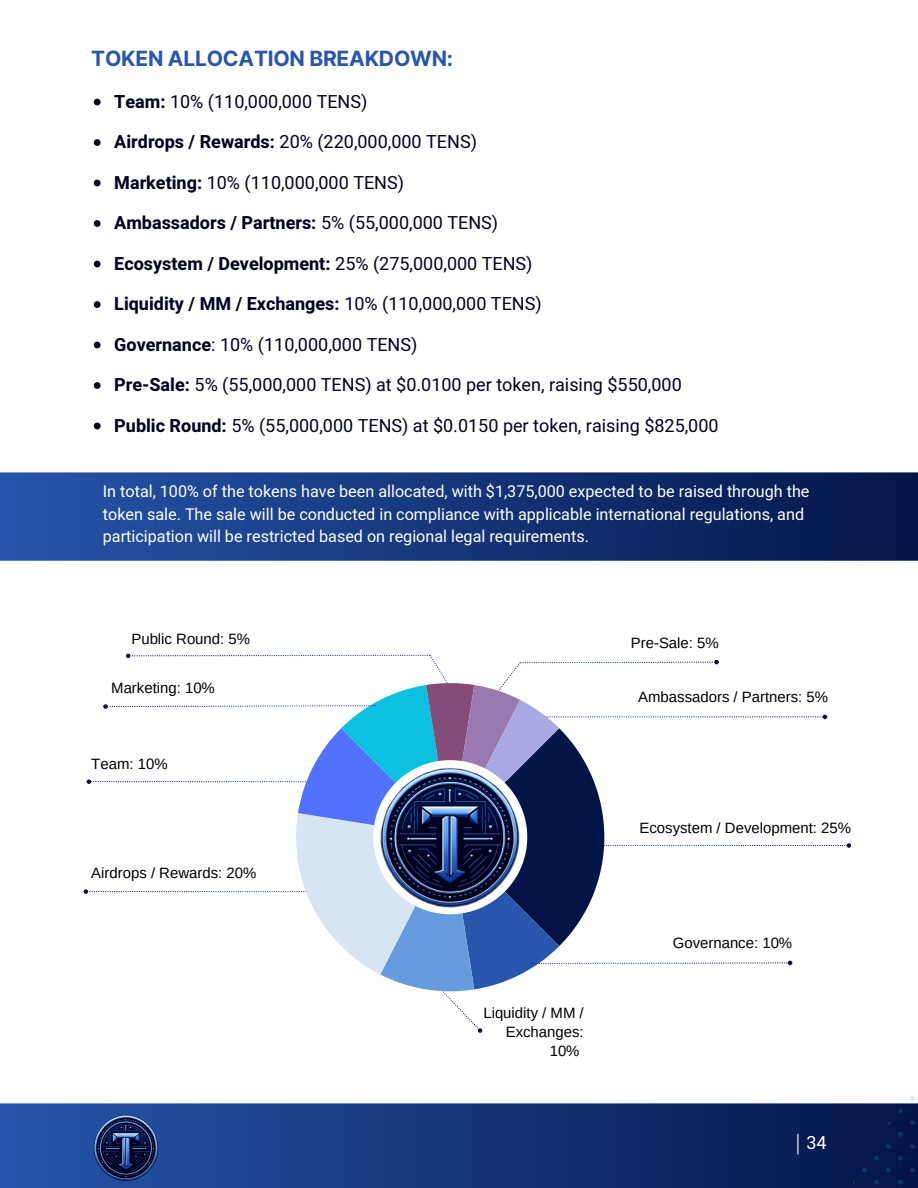
<style>
.page{position:relative;width:918px;height:1188px;background:#fff}
.page>*{position:absolute;margin:0;border:0;box-sizing:border-box;transform-origin:0 0}
.t1{font:700 21px "Inter";letter-spacing:-.01em;color:#2756ac}
.t2{font:18px "Heebo";color:#020321}
.t3{font:700 18px "Heebo";color:#020321}
.t4{font:18px "Heebo";color:#fff}
.t5{font:16.2px/22.5px "Heebo";color:#fff}
.t6{font:15px/19.2px "Arimo";color:#000;text-align:right}
.s1{font-weight:700}
.s2{font-weight:400}
</style>
<div class="page">
<div style="left:0;top:1103px;width:84px;height:85px;background:#2553a7"></div>
<svg style="left:94px;top:99px;width:7px;height:6px"></svg>
<svg style="left:94px;top:139px;width:7px;height:7px"></svg>
<svg style="left:94px;top:180px;width:7px;height:6px"></svg>
<svg style="left:94px;top:220px;width:7px;height:7px"></svg>
<svg style="left:94px;top:261px;width:7px;height:6px"></svg>
<svg style="left:94px;top:301px;width:7px;height:7px"></svg>
<svg style="left:94px;top:342px;width:7px;height:6px"></svg>
<svg style="left:94px;top:382px;width:7px;height:7px"></svg>
<svg style="left:94px;top:423px;width:7px;height:6px"></svg>
<svg style="left:0;top:472px;width:918px;height:89px;background:#16377a"></svg>
<svg style="left:84px;top:654px;width:834px;height:534px"></svg>
<p class="t1" style="left:91px;top:46px;width:363px">TOKEN ALLOCATION BREAKDOWN:</p>
<p class="t2" style="left:114px;top:89px;width:255px"><span class="s1">Team:</span> 10% (110,000,000 TENS)</p>
<p class="t2" style="left:114px;top:129px;width:364px"><span class="s1">Airdrops / Rewards:</span> 20% (220,000,000 TENS)</p>
<p class="t2" style="left:114px;top:170px;width:291px"><span class="s1">Marketing:</span> 10% (110,000,000 TENS)</p>
<p class="t3" style="left:114px;top:210px;width:385px">Ambassadors / Partners: <span class="s2">5% (55,000,000 TENS)</span></p>
<p class="t3" style="left:114px;top:251px;width:420px">Ecosystem / Development: <span class="s2">25% (275,000,000 TENS)</span></p>
<p class="t3" style="left:114px;top:291px;width:429px">Liquidity / MM / Exchanges: <span class="s2">10% (110,000,000 TENS)</span></p>
<p class="t2" style="left:114px;top:332px;width:305px"><span class="s1">Governance</span>: 10% (110,000,000 TENS)</p>
<p class="t2" style="left:114px;top:372px;width:569px"><span class="s1">Pre-Sale:</span> 5% (55,000,000 TENS) at $0.0100 per token, raising $550,000</p>
<p class="t2" style="left:114px;top:413px;width:606px"><span class="s1">Public Round:</span> 5% (55,000,000 TENS) at $0.0150 per token, raising $825,000</p>
<p class="t5" style="left:103px;top:481px;width:708px">In total, 100% of the tokens have been allocated, with $1,375,000 expected to be raised through the token sale. The sale will be conducted in compliance with applicable international regulations, and participation will be restricted based on regional legal requirements.</p>
<p class="t6" style="left:131px;top:629px;width:120px">Public Round: 5%</p>
<p class="t6" style="left:631px;top:633px;width:89px">Pre-Sale: 5%</p>
<p class="t6" style="left:111px;top:679px;width:105px">Marketing: 10%</p>
<p class="t6" style="left:91px;top:754px;width:78px">Team: 10%</p>
<p class="t6" style="left:91px;top:864px;width:167px">Airdrops / Rewards: 20%</p>
<p class="t6" style="left:483px;top:1003px;width:102px">Liquidity / MM /<br>Exchanges:<br>10%</p>
<p class="t6" style="left:638px;top:687px;width:191px">Ambassadors / Partners: 5%</p>
<p class="t6" style="left:640px;top:818px;width:213px">Ecosystem / Development: 25%</p>
<p class="t6" style="left:673px;top:933px;width:121px">Governance: 10%</p>
<p class="t4" style="left:806px;top:1131px;width:22px">34</p>
</div>
